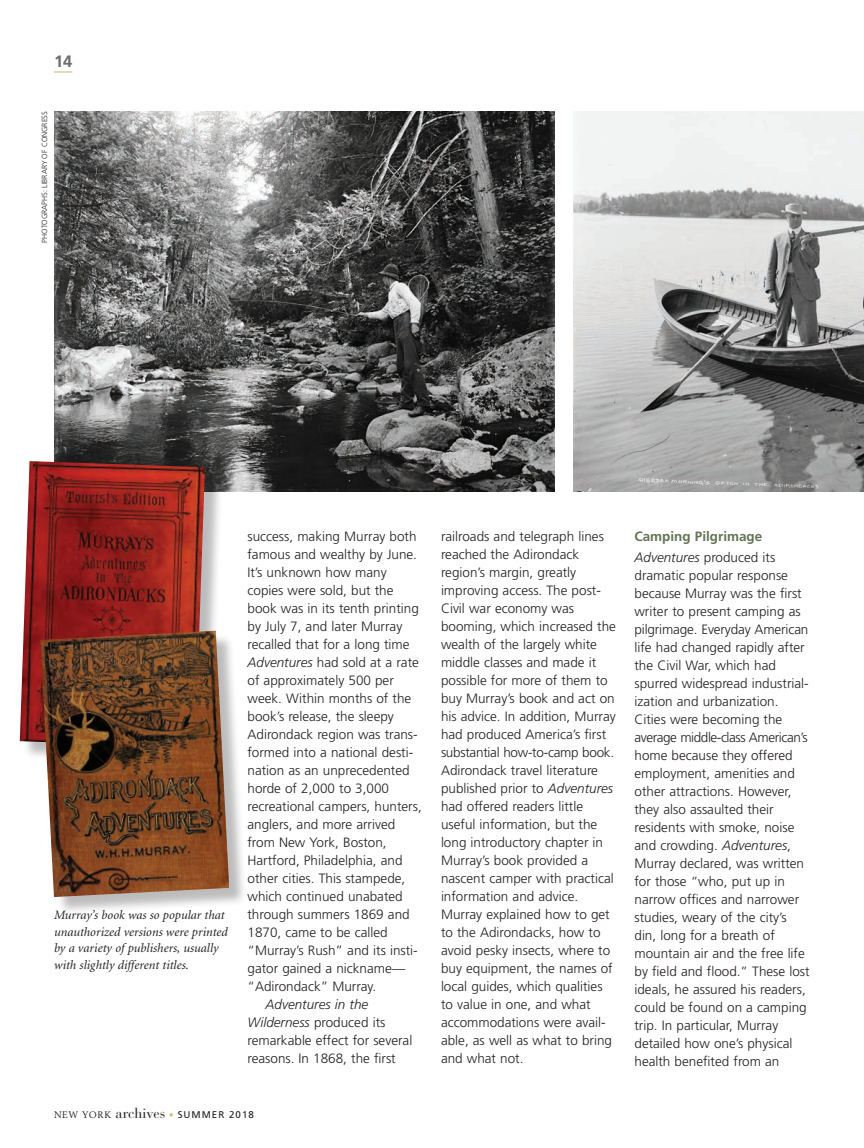
<style>
.page{position:relative;width:864px;height:1148px;background:#fff}
.page>*{position:absolute;margin:0;border:0;box-sizing:border-box;transform-origin:0 0}
.Text{font:700 16.5px "Frutiger";color:#6c6d70}
.t1{font:300 13.5px/18px "Frutiger";color:#231f20}
.t2{font:700 13.5px/21px "Frutiger";color:#627454}
.t3{font:italic 12.75px/16.5px "Minion";color:#231f20}
.Text-2{font:9.75px "Frutiger";letter-spacing:.1em;color:#231f20}
.t4{font:300 7.5px "Frutiger";color:#231f20}
.s1{font-style:italic}
.s2{font-family:"Berling";font-size:9.3px}
.s3{font-family:"Bauer Bodoni";font-size:14.25px}
.s4{font-family:"Bauer Bodoni";font-size:9px;color:#ccb576}
.s5{font-weight:300;font-style:italic;color:#231f20}
.s6{font-weight:300;color:#231f20}
</style>
<div class="page">
<svg style="left:54px;top:72px;width:18px;height:1px"></svg>
<img style="left:54px;top:111px;width:500px;height:380px">
<img style="left:573px;top:111px;width:291px;height:381px">
<div style="left:23px;top:464px;width:200px;height:302px;background:#231f20;opacity:.3"></div>
<img style="left:20px;top:461px;width:185px;height:286px">
<div style="left:43px;top:633px;width:204px;height:282px;background:#231f20;opacity:.3"></div>
<img style="left:40px;top:630px;width:189px;height:267px">
<p class="Text" style="left:54px;top:51px;width:20px">14</p>
<p class="t4" style="left:40px;top:243px;width:133px;rotate:-90deg">PHOTOGRAPHS: LIBRARY OF CONGRESS</p>
<p class="t3" style="left:54px;top:907px;width:175px">Murray’s book was so popular that unauthorized versions were printed by a variety of publishers, usually with slightly different titles.</p>
<p class="t1" style="left:248px;top:527px;width:176px">success, making Murray both famous and wealthy by June.<br>It’s unknown how many copies were sold, but the book was in its tenth printing by July 7, and later Murray recalled that for a long time<br><span class="s1">Adventures</span> had sold at a rate of approximately 500 per week. Within months of the book’s release, the sleepy<br>Adirondack region was trans&shy;formed into a national desti&shy;nation as an unprecedented horde of 2,000 to 3,000 recreational campers, hunters, anglers, and more arrived from New York, Boston,<br>Hartford, Philadelphia, and other cities. This stampede, which continued unabated through summers 1869 and<br>1870, came to be called “Murray’s Rush” and its insti&shy;gator gained a nickname— “Adirondack” Murray.</p>
<p class="t1" style="left:248px;top:995px;width:166px;text-indent:18px"><span class="s1">Adventures in the<br>Wilderness</span> produced its remarkable effect for several reasons. In 1868, the first</p>
<p class="Text-2" style="left:54px;top:1109px;width:201px"><span class="s2">NEW YORK</span> <span class="s3">archives</span> <span class="s4">•</span> SUMMER 2018</p>
<p class="t1" style="left:441px;top:527px;width:176px">railroads and telegraph lines reached the Adirondack region’s margin, greatly improving access. The post-<br>Civil war economy was booming, which increased the wealth of the largely white middle classes and made it possible for more of them to buy Murray’s book and act on his advice. In addition, Murray had produced America’s first substantial how-to-camp book.<br>Adirondack travel literature published prior to <span class="s1">Adventures </span>had offered readers little useful information, but the long introductory chapter in<br>Murray’s book provided a nascent camper with practical information and advice.<br>Murray explained how to get to the Adirondacks, how to avoid pesky insects, where to buy equipment, the names of local guides, which qualities to value in one, and what accommodations were avail&shy;able, as well as what to bring and what not.</p>
<p class="t2" style="left:634px;top:526px;width:142px">Camping Pilgrimage<br><span class="s5">Adventures</span> <span class="s6">produced its</span></p>
<p class="t1" style="left:634px;top:566px;width:177px">dramatic popular response because Murray was the first writer to present camping as pilgrimage. Everyday American life had changed rapidly after the Civil War, which had spurred widespread industrial&shy;ization and urbanization.<br>Cities were becoming the average middle-class American’s home because they offered employment, amenities and other attractions. However, they also assaulted their residents with smoke, noise and crowding. <span class="s1">Adventures</span>,<br>Murray declared, was written for those “who, put up in narrow offices and narrower studies, weary of the city’s din, long for a breath of mountain air and the free life by field and flood.” These lost ideals, he assured his readers, could be found on a camping trip. In particular, Murray detailed how one’s physical health benefited from an</p>
</div>
